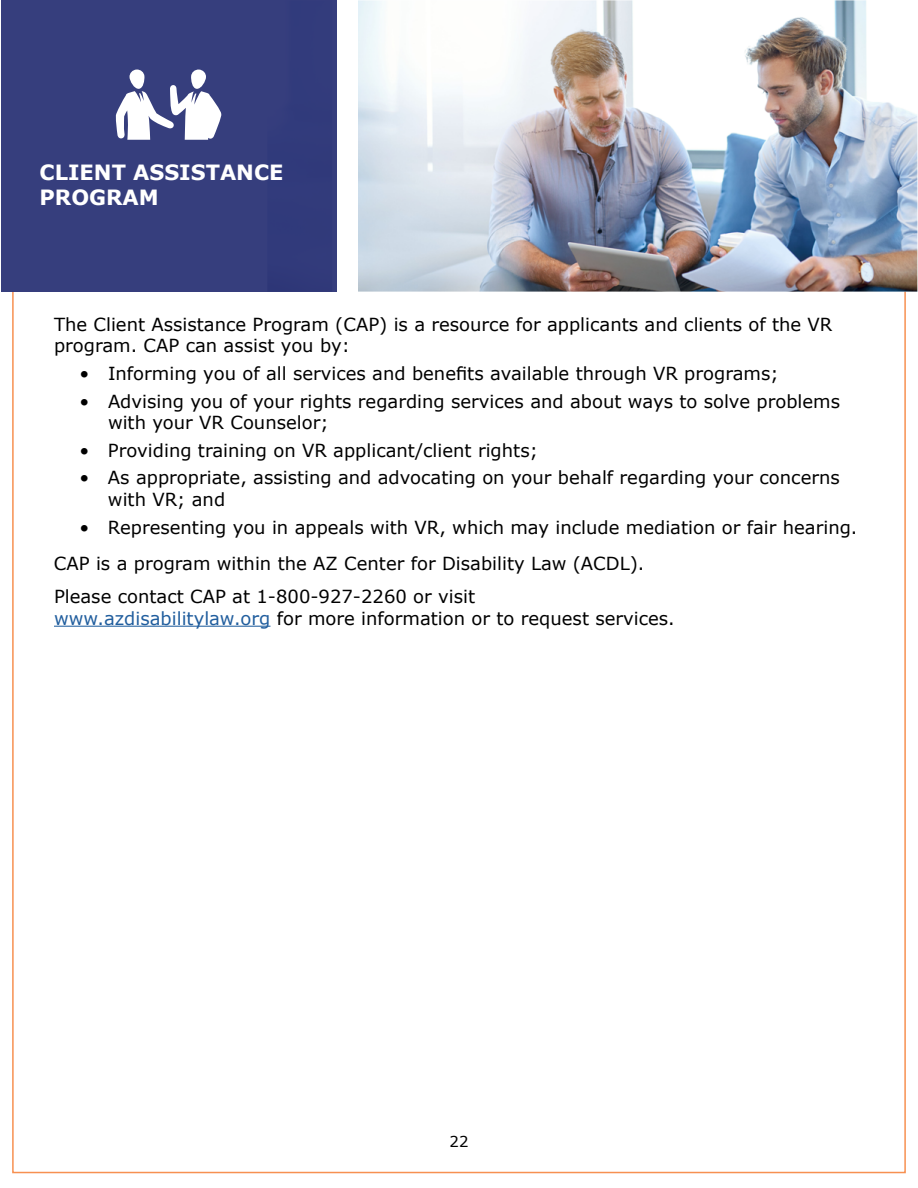
<style>
.page{position:relative;width:918px;height:1188px;background:#fff}
.page>*{position:absolute;margin:0;border:0;box-sizing:border-box;transform-origin:0 0}
.t1{font:700 21px/25.2px "Verdana";color:#fff}
.t2{font:18px/21.6px "Verdana";color:#000}
.t3{font:15px "Verdana";color:#000}
.s1{color:#215e9e}
</style>
<div class="page">
<img style="left:336px;top:0;width:581px;height:292px">
<div style="left:1px;top:0;width:335px;height:292px;background:#363e7d"></div>
<hr style="left:54px;top:626px;width:216px;height:1px;background:#215e9e">
<svg style="left:115px;top:69px;width:107px;height:71px"></svg>
<p class="t1" style="left:40px;top:159px;width:246px">CLIENT ASSISTANCE<br>PROGRAM</p>
<p class="t2" style="left:54px;top:313px;width:780px">The Client Assistance Program (CAP) is a resource for applicants and clients of the VR program. CAP can assist you by:</p>
<p class="t2" style="left:80px;top:362px;width:701px">• Informing you of all services and benefits available through VR programs;</p>
<p class="t2" style="left:108px;top:390px;width:734px;text-indent:-28px">• Advising you of your rights regarding services and about ways to solve problems with your VR Counselor;</p>
<p class="t2" style="left:79px;top:439px;width:460px">• Providing training on VR applicant/client rights;</p>
<p class="t2" style="left:108px;top:467px;width:733px;text-indent:-28px">• As appropriate, assisting and advocating on your behalf regarding your concerns with VR; and</p>
<p class="t2" style="left:54px;top:509px;width:805px;line-height:36.6px;text-indent:26px">• Representing you in appeals with VR, which may include mediation or fair hearing.<br>CAP is a program within the AZ Center for Disability Law (ACDL).</p>
<p class="t2" style="left:54px;top:585px;width:622px">Please contact CAP at 1-800-927-2260 or visit <span class="s1">www.azdisabilitylaw.org</span> for more information or to request services.</p>
<p class="t3" style="left:449px;top:1131px;width:21px">22</p>
</div>
